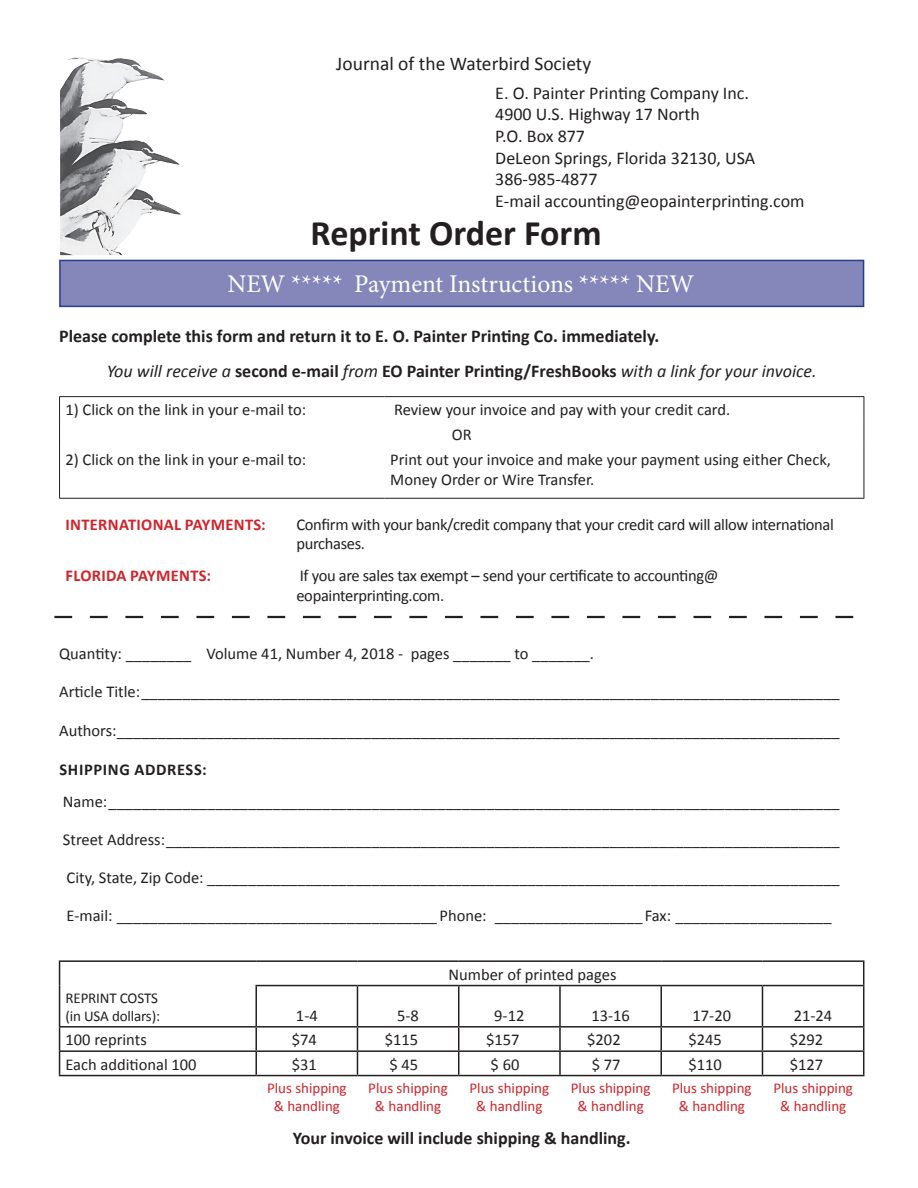
<style>
.page{position:relative;width:918px;height:1188px;background:#fff}
.page>*{position:absolute;margin:0;border:0;box-sizing:border-box;transform-origin:0 0}
.t1{font:700 36px "Calibri";color:#231f20}
.t2{font:25.5px "Minion Pro";letter-spacing:-.005em;color:#fff}
.t3{font:19.5px "Calibri";color:#231f20}
.t4{font:700 18px/34.5px "Calibri";color:#231f20}
.t5{font:18px/21.6px "Calibri";color:#231f20}
.t6{font:16.5px/25.2px "Calibri";color:#231f20}
.t7{font:16.5px/19.5px "Calibri";letter-spacing:-.02em;color:#231f20}
.t8{font:700 16.5px "Calibri";letter-spacing:.02em;color:#d1232a}
.t9{font:700 16.5px "Calibri";letter-spacing:.04em;color:#231f20}
.t10{font:15px/18px "Calibri";color:#d1232a;text-align:center}
.t11{font:15px/18px "Calibri";letter-spacing:-.01em;color:#231f20}
.s1{font-weight:400;font-style:italic}
</style>
<div class="page">
<hr style="left:59px;top:960px;width:197px;height:2px;background:#231f20">
<svg style="left:59px;top:962px;width:1px;height:24px"></svg>
<hr style="left:256px;top:960px;width:101px;height:2px;background:#231f20">
<hr style="left:357px;top:960px;width:102px;height:2px;background:#231f20">
<hr style="left:459px;top:960px;width:101px;height:2px;background:#231f20">
<hr style="left:560px;top:960px;width:101px;height:2px;background:#231f20">
<hr style="left:661px;top:960px;width:101px;height:2px;background:#231f20">
<hr style="left:762px;top:960px;width:102px;height:2px;background:#231f20">
<svg style="left:863px;top:962px;width:1px;height:23px"></svg>
<hr style="left:59px;top:986px;width:1px;height:40px;background:#231f20">
<hr style="left:255px;top:985px;width:102px;height:1px;background:#231f20">
<hr style="left:255px;top:986px;width:2px;height:40px;background:#231f20">
<hr style="left:357px;top:985px;width:102px;height:1px;background:#231f20">
<hr style="left:357px;top:986px;width:1px;height:40px;background:#231f20">
<hr style="left:459px;top:985px;width:101px;height:1px;background:#231f20">
<hr style="left:458px;top:986px;width:1px;height:40px;background:#231f20">
<hr style="left:560px;top:985px;width:101px;height:1px;background:#231f20">
<hr style="left:559px;top:986px;width:2px;height:40px;background:#231f20">
<hr style="left:661px;top:985px;width:101px;height:1px;background:#231f20">
<hr style="left:660px;top:986px;width:2px;height:40px;background:#231f20">
<hr style="left:762px;top:985px;width:102px;height:1px;background:#231f20">
<hr style="left:762px;top:986px;width:1px;height:40px;background:#231f20">
<hr style="left:863px;top:986px;width:1px;height:40px;background:#231f20">
<hr style="left:59px;top:1026px;width:197px;height:2px;background:#231f20">
<hr style="left:256px;top:1026px;width:101px;height:2px;background:#231f20">
<hr style="left:255px;top:1028px;width:2px;height:22px;background:#231f20">
<hr style="left:357px;top:1026px;width:102px;height:2px;background:#231f20">
<hr style="left:459px;top:1026px;width:101px;height:2px;background:#231f20">
<hr style="left:560px;top:1026px;width:101px;height:2px;background:#231f20">
<hr style="left:559px;top:1028px;width:2px;height:22px;background:#231f20">
<hr style="left:661px;top:1026px;width:101px;height:2px;background:#231f20">
<hr style="left:660px;top:1028px;width:2px;height:22px;background:#231f20">
<hr style="left:762px;top:1026px;width:102px;height:2px;background:#231f20">
<hr style="left:59px;top:1050px;width:197px;height:2px;background:#231f20">
<svg style="left:59px;top:1028px;width:1px;height:47px"></svg>
<hr style="left:256px;top:1050px;width:101px;height:2px;background:#231f20">
<hr style="left:255px;top:1052px;width:2px;height:23px;background:#231f20">
<hr style="left:357px;top:1050px;width:102px;height:2px;background:#231f20">
<svg style="left:357px;top:1028px;width:1px;height:47px"></svg>
<hr style="left:459px;top:1050px;width:101px;height:2px;background:#231f20">
<svg style="left:458px;top:1028px;width:1px;height:47px"></svg>
<hr style="left:560px;top:1050px;width:101px;height:2px;background:#231f20">
<hr style="left:559px;top:1052px;width:2px;height:23px;background:#231f20">
<hr style="left:661px;top:1050px;width:101px;height:2px;background:#231f20">
<hr style="left:660px;top:1052px;width:2px;height:23px;background:#231f20">
<hr style="left:762px;top:1050px;width:102px;height:2px;background:#231f20">
<svg style="left:762px;top:1028px;width:1px;height:47px"></svg>
<svg style="left:863px;top:1028px;width:1px;height:47px"></svg>
<hr style="left:59px;top:1075px;width:197px;height:1px;background:#231f20">
<hr style="left:256px;top:1075px;width:101px;height:1px;background:#231f20">
<hr style="left:357px;top:1075px;width:102px;height:1px;background:#231f20">
<hr style="left:459px;top:1075px;width:101px;height:1px;background:#231f20">
<hr style="left:560px;top:1075px;width:101px;height:1px;background:#231f20">
<hr style="left:661px;top:1075px;width:101px;height:1px;background:#231f20">
<hr style="left:762px;top:1075px;width:102px;height:1px;background:#231f20">
<img style="left:60px;top:57px;width:121px;height:198px">
<div style="left:59px;top:260px;width:805px;height:47px;background:#8586ba;border:2px solid #253f8e"></div>
<hr style="left:59px;top:396px;width:325px;height:1px;background:#231f20">
<hr style="left:384px;top:396px;width:480px;height:1px;background:#231f20">
<svg style="left:59px;top:397px;width:1px;height:50px"></svg>
<svg style="left:864px;top:397px;width:1px;height:50px"></svg>
<hr style="left:59px;top:447px;width:1px;height:51px;background:#231f20">
<hr style="left:864px;top:447px;width:1px;height:51px;background:#231f20">
<hr style="left:59px;top:498px;width:325px;height:1px;background:#231f20">
<hr style="left:384px;top:498px;width:480px;height:1px;background:#231f20">
<svg style="left:54px;top:616px;width:799px;height:2px"></svg>
<p class="t3" style="left:336px;top:52px;width:257px">Journal of the Waterbird Society</p>
<p class="t5" style="left:495px;top:81px;width:311px">E. O. Painter Printing Company Inc.<br>4900 U.S. Highway 17 North<br>P.O. Box 877<br>DeLeon Springs, Florida 32130, USA<br>386-985-4877<br>E-mail accounting@eopainterprinting.com</p>
<h1 class="t1" style="left:311px;top:211px;width:292px">Reprint Order Form</h1>
<h2 class="t2" style="left:227px;top:267px;width:468px">NEW ***** Payment Instructions ***** NEW</h2>
<p class="t4" style="left:107px;top:318px;width:711px;text-indent:-48px">Please complete this form and return it to E. O. Painter Printing Co. immediately.<br><span class="s1">You will receive a</span> second e-mail <span class="s1">from</span> EO Painter Printing/FreshBooks <span class="s1">with a link for your invoice.</span></p>
<p class="t6" style="left:66px;top:396px;width:242px">1) Click on the link in your e-mail to:</p>
<p class="t6" style="left:452px;top:396px;width:280px;text-indent:-58px">Review your invoice and pay with your credit card.<br>OR</p>
<p class="t6" style="left:66px;top:446px;width:242px">2) Click on the link in your e-mail to:</p>
<p class="t6" style="left:390px;top:449px;width:442px;line-height:19.5px">Print out your invoice and make your payment using either Check,<br>Money Order or Wire Transfer.</p>
<p class="t8" style="left:66px;top:514px;width:202px">International payments:</p>
<p class="t7" style="left:296px;top:514px;width:539px">Confirm with your bank/credit company that your credit card will allow international purchases.</p>
<p class="t8" style="left:66px;top:565px;width:147px">Florida payments:</p>
<p class="t7" style="left:296px;top:565px;width:424px">If you are sales tax exempt – send your certificate to accounting@ eopainterprinting.com.</p>
<p class="t6" style="left:59px;top:640px;width:536px">Quantity: ________ Volume 41, Number 4, 2018 - pages _______ to _______.</p>
<p class="t6" style="left:59px;top:679px;width:782px">Article Title:_____________________________________________________________________________________</p>
<p class="t6" style="left:59px;top:717px;width:782px">Authors:________________________________________________________________________________________</p>
<p class="t9" style="left:60px;top:760px;width:149px">Shipping Address:</p>
<p class="t6" style="left:63px;top:788px;width:778px">Name:_________________________________________________________________________________________</p>
<p class="t6" style="left:63px;top:826px;width:778px">Street Address:__________________________________________________________________________________</p>
<p class="t6" style="left:67px;top:864px;width:775px">City, State, Zip Code: _____________________________________________________________________________</p>
<p class="t6" style="left:67px;top:903px;width:767px">E-mail: _______________________________________ Phone: __________________ Fax: ___________________</p>
<p class="t11" style="left:66px;top:988px;width:96px">REPRINT COSTS (in USA dollars):</p>
<p class="t6" style="left:449px;top:961px;width:169px">Number of printed pages</p>
<p class="t6" style="left:296px;top:1002px;width:23px">1-4</p>
<p class="t6" style="left:397px;top:1002px;width:23px">5-8</p>
<p class="t6" style="left:494px;top:1002px;width:32px">9-12</p>
<p class="t6" style="left:591px;top:1002px;width:40px">13-16</p>
<p class="t6" style="left:693px;top:1002px;width:40px">17-20</p>
<p class="t6" style="left:794px;top:1002px;width:40px">21-24</p>
<p class="t6" style="left:66px;top:1026px;width:83px">100 reprints</p>
<p class="t6" style="left:292px;top:1026px;width:27px">$74</p>
<p class="t6" style="left:385px;top:1026px;width:35px">$115</p>
<p class="t6" style="left:486px;top:1026px;width:35px">$157</p>
<p class="t6" style="left:587px;top:1026px;width:35px">$202</p>
<p class="t6" style="left:689px;top:1026px;width:35px">$245</p>
<p class="t6" style="left:790px;top:1026px;width:35px">$292</p>
<p class="t6" style="left:66px;top:1051px;width:133px">Each additional 100</p>
<p class="t6" style="left:292px;top:1051px;width:27px">$31</p>
<p class="t6" style="left:389px;top:1051px;width:30px">$ 45</p>
<p class="t6" style="left:491px;top:1051px;width:30px">$ 60</p>
<p class="t6" style="left:592px;top:1051px;width:30px">$ 77</p>
<p class="t6" style="left:688px;top:1051px;width:35px">$110</p>
<p class="t6" style="left:790px;top:1051px;width:35px">$127</p>
<p class="t10" style="left:267px;top:1078px;width:81px">Plus shipping &amp; handling</p>
<p class="t10" style="left:368px;top:1078px;width:81px">Plus shipping &amp; handling</p>
<p class="t10" style="left:470px;top:1078px;width:81px">Plus shipping &amp; handling</p>
<p class="t10" style="left:571px;top:1078px;width:81px">Plus shipping &amp; handling</p>
<p class="t10" style="left:672px;top:1078px;width:81px">Plus shipping &amp; handling</p>
<p class="t10" style="left:773px;top:1078px;width:81px">Plus shipping &amp; handling</p>
<p class="t4" style="left:293px;top:1120px;width:339px">Your invoice will include shipping &amp; handling.</p>
</div>
